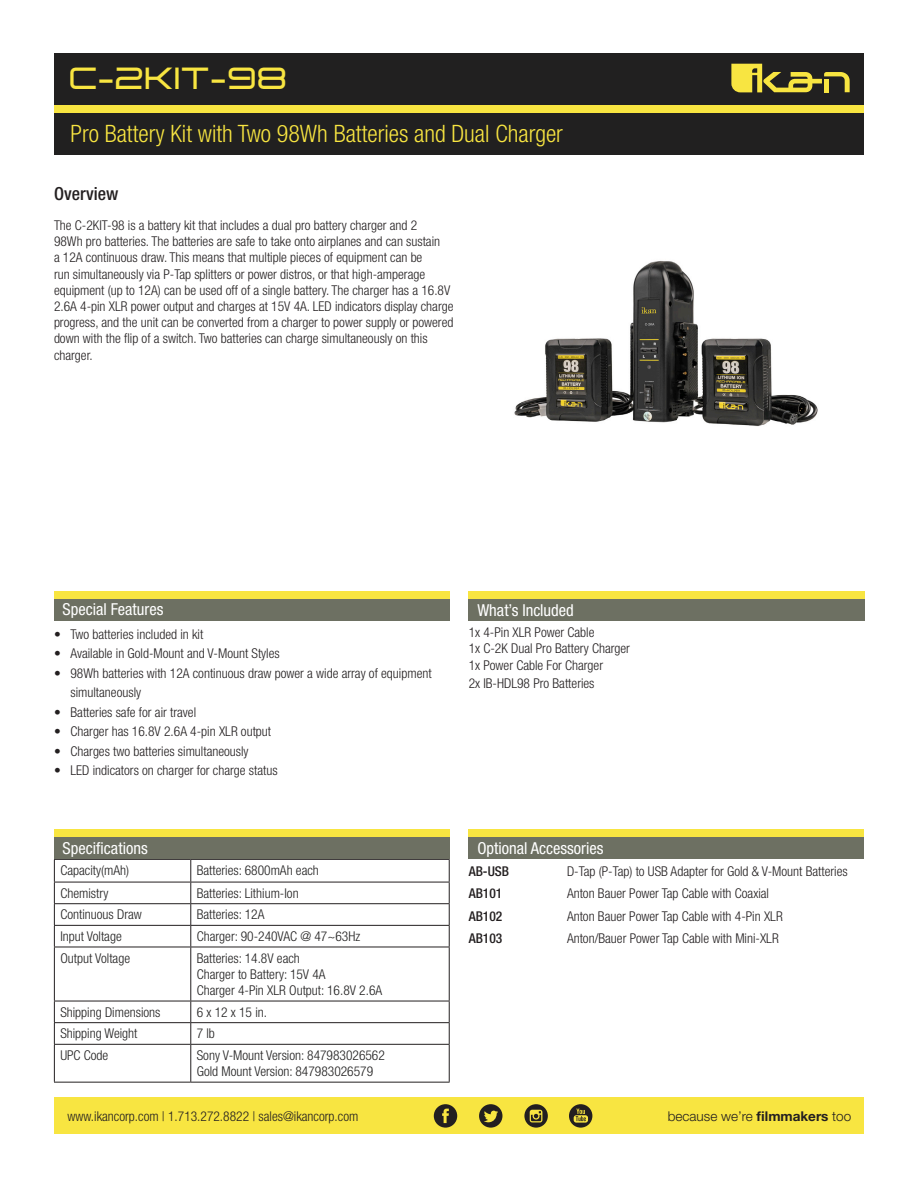
<style>
.page{position:relative;width:918px;height:1188px;background:#fff}
.page>*{position:absolute;margin:0;border:0;box-sizing:border-box;transform-origin:0 0}
.t1{font:700 30px "Expansiva";color:#f8e541}
.t2{font:300 condensed 24px "Helvetica Neue LT Std";color:#f8e541}
.t3{font:500 condensed 18px "Helvetica Neue LT Std";color:#231f20}
.t4{font:condensed 16.5px "Helvetica Neue LT Std";color:#fff}
.t5{font:300 condensed 13.5px/16.2px "Helvetica Neue LT Std";color:#231f20}
.t6{font:300 condensed 13.5px "Helvetica Neue LT Std";color:#212020}
.t7{font:300 13.5px "Helvetica Neue LT Std";color:#231f20}
.t8{font:500 condensed 13.5px "Helvetica Neue LT Std";color:#231f20}
.s1{font-weight:700}
</style>
<div class="page">
<div style="left:54px;top:1098px;width:810px;height:36px;background:#f8e541"></div>
<div style="left:55px;top:53px;width:809px;height:102px;background:#212020"></div>
<div style="left:55px;top:105px;width:809px;height:7px;background:#f8e541"></div>
<svg style="left:434px;top:1104px;width:23px;height:24px"></svg>
<svg style="left:569px;top:1104px;width:23px;height:24px"></svg>
<svg style="left:524px;top:1104px;width:24px;height:24px"></svg>
<svg style="left:479px;top:1104px;width:23px;height:24px"></svg>
<svg style="left:731px;top:64px;width:119px;height:28px"></svg>
<svg style="left:55px;top:904px;width:394px;height:178px"></svg>
<hr style="left:54px;top:859px;width:137px;height:1px;background:#231f20">
<hr style="left:191px;top:859px;width:259px;height:1px;background:#231f20">
<hr style="left:54px;top:882px;width:137px;height:1px;background:#231f20">
<hr style="left:191px;top:882px;width:259px;height:1px;background:#231f20">
<hr style="left:54px;top:903px;width:137px;height:1px;background:#231f20">
<hr style="left:191px;top:903px;width:259px;height:1px;background:#231f20">
<hr style="left:54px;top:925px;width:137px;height:1px;background:#231f20">
<svg style="left:54px;top:860px;width:1px;height:87px"></svg>
<hr style="left:191px;top:925px;width:259px;height:1px;background:#231f20">
<svg style="left:190px;top:860px;width:1px;height:87px"></svg>
<svg style="left:449px;top:860px;width:1px;height:87px"></svg>
<hr style="left:54px;top:947px;width:137px;height:1px;background:#231f20">
<hr style="left:54px;top:947px;width:1px;height:54px;background:#231f20">
<hr style="left:191px;top:947px;width:259px;height:1px;background:#231f20">
<hr style="left:190px;top:947px;width:1px;height:54px;background:#231f20">
<hr style="left:449px;top:947px;width:1px;height:54px;background:#231f20">
<hr style="left:54px;top:1001px;width:137px;height:1px;background:#231f20">
<hr style="left:191px;top:1001px;width:259px;height:1px;background:#231f20">
<hr style="left:54px;top:1022px;width:137px;height:1px;background:#231f20">
<svg style="left:54px;top:1001px;width:1px;height:43px"></svg>
<hr style="left:191px;top:1022px;width:259px;height:1px;background:#231f20">
<svg style="left:190px;top:1001px;width:1px;height:43px"></svg>
<svg style="left:449px;top:1001px;width:1px;height:43px"></svg>
<hr style="left:54px;top:1044px;width:137px;height:1px;background:#231f20">
<hr style="left:54px;top:1045px;width:1px;height:37px;background:#231f20">
<hr style="left:191px;top:1044px;width:259px;height:1px;background:#231f20">
<hr style="left:190px;top:1045px;width:1px;height:37px;background:#231f20">
<hr style="left:449px;top:1045px;width:1px;height:37px;background:#231f20">
<hr style="left:54px;top:1082px;width:137px;height:1px;background:#231f20">
<hr style="left:191px;top:1082px;width:259px;height:1px;background:#231f20">
<div style="left:469px;top:832px;width:395px;height:27px;background:#6d7062"></div>
<div style="left:469px;top:594px;width:396px;height:27px;background:#6d7062"></div>
<div style="left:54px;top:832px;width:396px;height:27px;background:#6d7062"></div>
<div style="left:54px;top:594px;width:396px;height:27px;background:#6d7062"></div>
<div style="left:469px;top:591px;width:396px;height:7px;background:#f8e541"></div>
<div style="left:54px;top:829px;width:396px;height:7px;background:#f8e541"></div>
<div style="left:54px;top:591px;width:396px;height:7px;background:#f8e541"></div>
<div style="left:469px;top:829px;width:395px;height:7px;background:#f8e541"></div>
<img style="left:514px;top:261px;width:304px;height:166px">
<p class="t1" style="left:70px;top:59px;width:220px">C-2KIT-98</p>
<p class="t2" style="left:70px;top:120px;width:494px">Pro Battery Kit with Two 98Wh Batteries and Dual Charger</p>
<p class="t3" style="left:54px;top:182px;width:66px">Overview</p>
<p class="t5" style="left:54px;top:217px;width:401px">The C-2KIT-98 is a battery kit that includes a dual pro battery charger and 2<br>98Wh pro batteries. The batteries are safe to take onto airplanes and can sustain<br>a 12A continuous draw. This means that multiple pieces of equipment can be<br>run simultaneously via P-Tap splitters or power distros, or that high-amperage equipment (up to 12A) can be used off of a single battery. The charger has a 16.8V 2.6A 4-pin XLR power output and charges at 15V 4A. LED indicators display charge progress, and the unit can be converted from a charger to power supply or powered down with the flip of a switch. Two batteries can charge simultaneously on this charger.</p>
<p class="t4" style="left:63px;top:599px;width:102px">Special Features</p>
<p class="t5" style="left:54px;top:626px;width:151px">• Two batteries included in kit</p>
<p class="t5" style="left:54px;top:645px;width:227px">• Available in Gold-Mount and V-Mount Styles</p>
<p class="t5" style="left:70px;top:663px;width:363px;line-height:19.5px;text-indent:-16px">• 98Wh batteries with 12A continuous draw power a wide array of equipment simultaneously</p>
<p class="t5" style="left:54px;top:704px;width:144px">• Batteries safe for air travel</p>
<p class="t5" style="left:54px;top:723px;width:219px">• Charger has 16.8V 2.6A 4-pin XLR output</p>
<p class="t5" style="left:54px;top:743px;width:196px">• Charges two batteries simultaneously</p>
<p class="t5" style="left:54px;top:762px;width:225px">• LED indicators on charger for charge status</p>
<p class="t4" style="left:63px;top:838px;width:87px">Specifications</p>
<p class="t6" style="left:60px;top:862px;width:70px">Capacity(mAh)</p>
<p class="t6" style="left:197px;top:862px;width:124px">Batteries: 6800mAh each</p>
<p class="t6" style="left:60px;top:885px;width:49px">Chemistry</p>
<p class="t6" style="left:197px;top:885px;width:103px">Batteries: Lithium-Ion</p>
<p class="t6" style="left:60px;top:907px;width:83px">Continuous Draw</p>
<p class="t6" style="left:197px;top:907px;width:69px">Batteries: 12A</p>
<p class="t6" style="left:60px;top:928px;width:63px">Input Voltage</p>
<p class="t6" style="left:197px;top:928px;width:165px">Charger: 90-240VAC @ 47~63Hz</p>
<p class="t6" style="left:60px;top:950px;width:71px">Output Voltage</p>
<p class="t6" style="left:197px;top:950px;width:105px">Batteries: 14.8V each</p>
<p class="t6" style="left:197px;top:966px;width:130px">Charger to Battery: 15V 4A</p>
<p class="t6" style="left:197px;top:983px;width:187px">Charger 4-Pin XLR Output: 16.8V 2.6A</p>
<p class="t6" style="left:60px;top:1004px;width:102px">Shipping Dimensions</p>
<p class="t6" style="left:197px;top:1004px;width:72px">6 x 12 x 15 in.</p>
<p class="t6" style="left:60px;top:1026px;width:79px">Shipping Weight</p>
<p class="t6" style="left:197px;top:1026px;width:20px">7 lb</p>
<p class="t6" style="left:60px;top:1047px;width:49px">UPC Code</p>
<p class="t6" style="left:197px;top:1047px;width:190px">Sony V-Mount Version: 847983026562</p>
<p class="t6" style="left:197px;top:1064px;width:178px">Gold Mount Version: 847983026579</p>
<p class="t4" style="left:477px;top:600px;width:98px">What’s Included</p>
<p class="t5" style="left:469px;top:624px;width:127px">1x 4-Pin XLR Power Cable</p>
<p class="t5" style="left:469px;top:640px;width:163px">1x C-2K Dual Pro Battery Charger</p>
<p class="t5" style="left:469px;top:657px;width:136px">1x Power Cable For Charger</p>
<p class="t5" style="left:469px;top:675px;width:127px">2x IB-HDL98 Pro Batteries</p>
<p class="t4" style="left:477px;top:839px;width:128px">Optional Accessories</p>
<p class="t8" style="left:469px;top:863px;width:42px">AB-USB</p>
<p class="t8" style="left:469px;top:886px;width:35px">AB101</p>
<p class="t8" style="left:469px;top:908px;width:35px">AB102</p>
<p class="t8" style="left:469px;top:931px;width:35px">AB103</p>
<p class="t5" style="left:567px;top:863px;width:282px">D-Tap (P-Tap) to USB Adapter for Gold &amp; V-Mount Batteries</p>
<p class="t5" style="left:567px;top:885px;width:204px">Anton Bauer Power Tap Cable with Coaxial</p>
<p class="t5" style="left:567px;top:908px;width:217px">Anton Bauer Power Tap Cable with 4-Pin XLR</p>
<p class="t5" style="left:567px;top:930px;width:213px">Anton/Bauer Power Tap Cable with Mini-XLR</p>
<p class="t5" style="left:68px;top:1108px;width:292px">www.ikancorp.com | 1.713.272.8822 | sales@ikancorp.com</p>
<p class="t7" style="left:668px;top:1108px;width:185px">because we’re <span class="s1">filmmakers</span> too</p>
</div>
